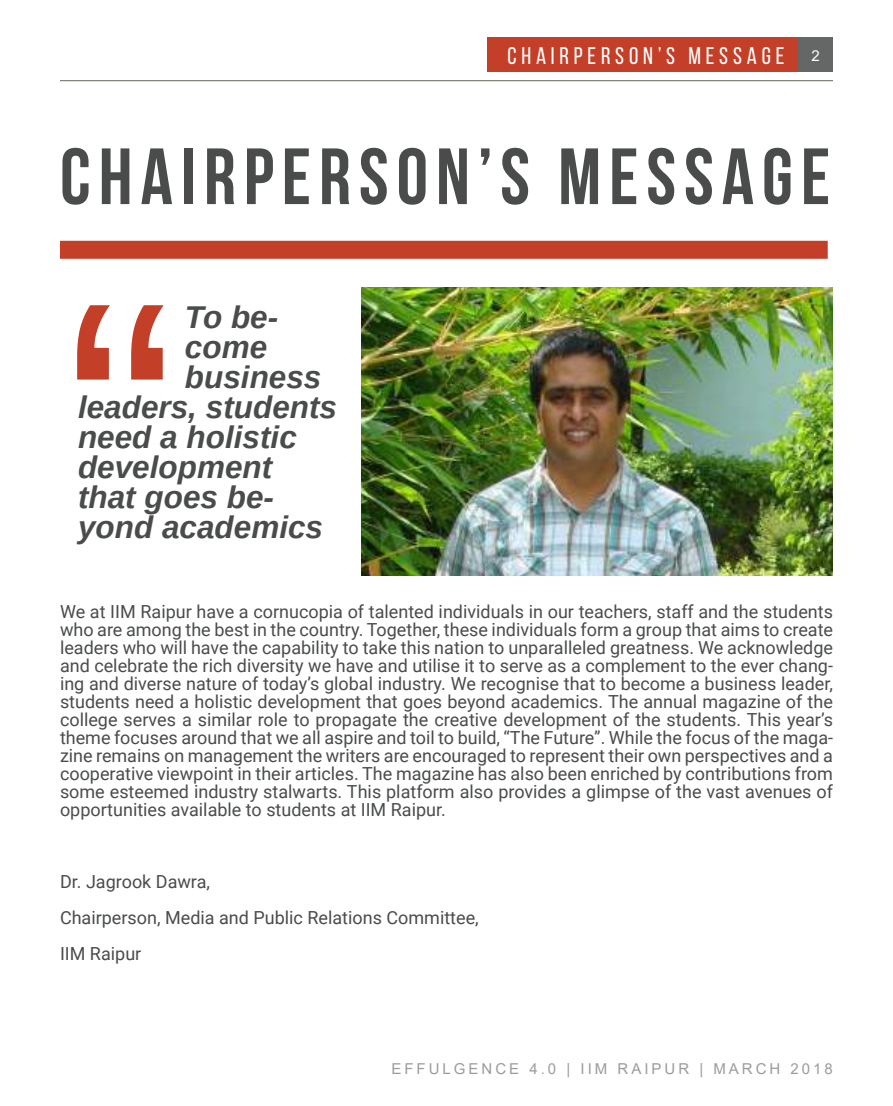
<style>
.page{position:relative;width:893px;height:1106px;background:#fff}
.page>*{position:absolute;margin:0;border:0;box-sizing:border-box;transform-origin:0 0}
.t1{font:79.5px "Bebas Neue";letter-spacing:.1em;color:#4a4c4c}
.t2{font:italic 700 31.5px "Arimo";color:#4a4c4c}
.t3{font:24px "Bebas Neue";letter-spacing:.2em;color:#fff}
.t4{font:18px/18px "Roboto";color:#4a4c4c;text-align:justify}
.t5{font:15px "Arial";letter-spacing:.2em;color:#9a9c9e}
.s1{font-family:"Arial";font-size:15px}
</style>
<div class="page">
<hr style="left:60px;top:80px;width:773px;height:1px;background:#73776c">
<div style="left:487px;top:38px;width:312px;height:34px;background:#c43f28"></div>
<div style="left:798px;top:38px;width:35px;height:34px;background:#656666"></div>
<img style="left:361px;top:287px;width:472px;height:288px">
<svg style="left:77px;top:305px;width:87px;height:74px"></svg>
<div style="left:60px;top:241px;width:768px;height:18px;background:#c43f28"></div>
<h3 class="t3" style="left:507px;top:42px;width:314px">CHAIRPERSON’S MESSAGE <span class="s1">2</span></h3>
<h1 class="t1" style="left:60px;top:133px;width:772px">CHAIRPERSON’S MESSAGE</h1>
<h2 class="t2" style="left:185px;top:296px;width:95px">To be-</h2>
<h2 class="t2" style="left:185px;top:326px;width:84px">come</h2>
<h2 class="t2" style="left:185px;top:356px;width:138px">business</h2>
<h2 class="t2" style="left:78px;top:386px;width:261px">leaders, students</h2>
<h2 class="t2" style="left:78px;top:416px;width:220px">need a holistic</h2>
<h2 class="t2" style="left:78px;top:446px;width:196px">development</h2>
<h2 class="t2" style="left:78px;top:476px;width:198px">that goes be-</h2>
<h2 class="t2" style="left:78px;top:506px;width:247px">yond academics</h2>
<p class="t4" style="left:60px;top:602px;width:775px">We at IIM Raipur have a cornucopia of talented individuals in our teachers, staff and the students who are among the best in the country. Together, these individuals form a group that aims to create leaders who will have the capability to take this nation to unparalleled greatness. We acknowledge and celebrate the rich diversity we have and utilise it to serve as a complement to the ever chang&shy;ing and diverse nature of today’s global industry. We recognise that to become a business leader, students need a holistic development that goes beyond academics. The annual magazine of the college serves a similar role to propagate the creative development of the students. This year’s theme focuses around that we all aspire and toil to build, “The Future”. While the focus of the maga&shy;zine remains on management the writers are encouraged to represent their own perspectives and a cooperative viewpoint in their articles. The magazine has also been enriched by contributions from some esteemed industry stalwarts. This platform also provides a glimpse of the vast avenues of opportunities available to students at IIM Raipur.</p>
<p class="t4" style="left:60px;top:863px;width:420px;line-height:36px;text-align:left">Dr. Jagrook Dawra,<br>Chairperson, Media and Public Relations Committee,<br>IIM Raipur</p>
<p class="t5" style="left:391px;top:1058px;width:443px">EFFULGENCE 4.0 | IIM RAIPUR | MARCH 2018</p>
</div>
